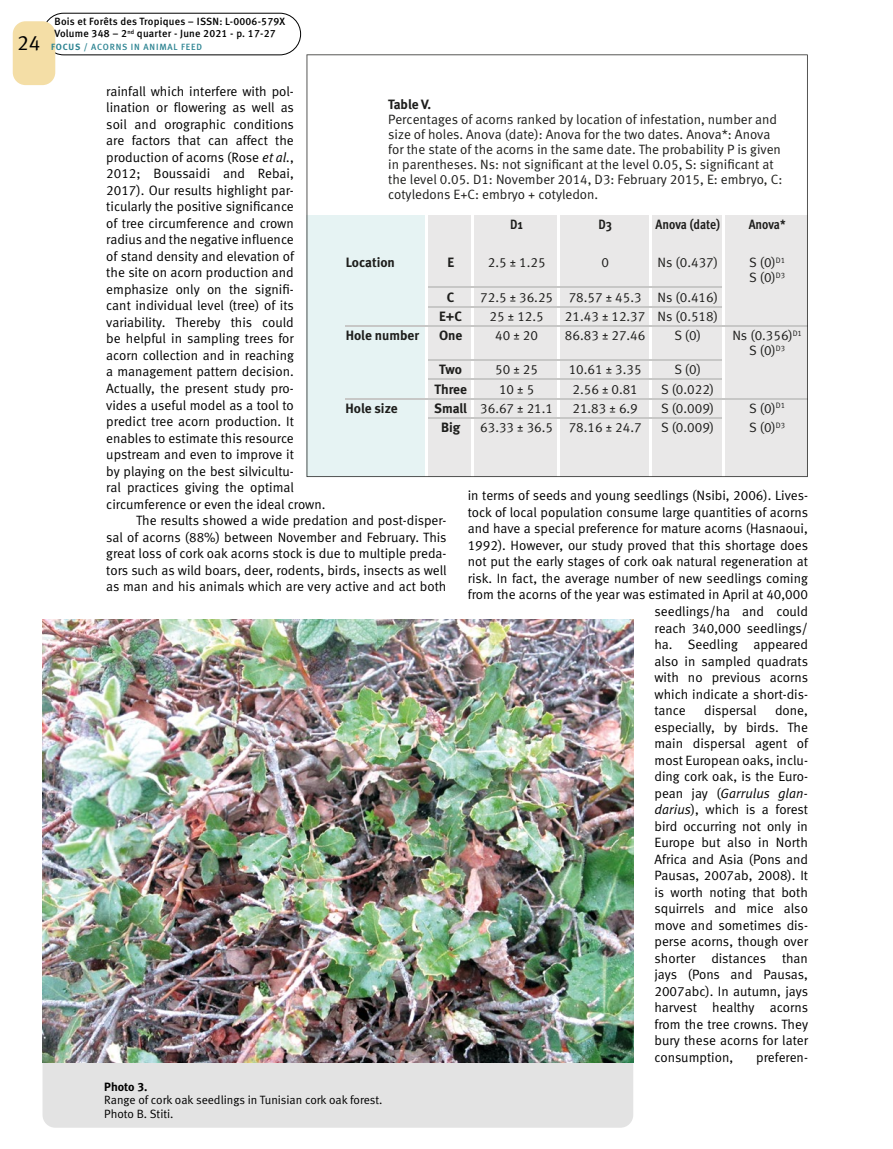
<style>
.page{position:relative;width:893px;height:1149px;background:#fff}
.page>*{position:absolute;margin:0;border:0;box-sizing:border-box;transform-origin:0 0}
.t1{font:21px "Meta Normal LF";color:#000}
.t2{font:13.5px/16.5px "Meta Normal LF";color:#000;text-align:justify}
.t3{font:13.5px/15px "Meta Normal LF";color:#1e1e1c}
.t4{font:13.5px "Meta Bold LF";color:#1e1e1c}
.t5{font:700 13.5px "Meta Cond";color:#1e1e1c}
.t6{font:12px/13.5px "Meta Normal LF";color:#000}
.t7{font:12px "Meta Bold LF";color:#000}
.t8{font:10.5px/12px "Meta Medium LF";letter-spacing:.02em;color:#000}
.t9{font:9px "Meta Medium LF";letter-spacing:.09em;color:#2f8593}
.s1{font-family:"Meta Bold LF"}
.s2{font-style:italic}
</style>
<div class="page">
<div style="left:43px;top:13px;width:258px;height:42px;border:1px solid #000;border-radius:21px"></div>
<div style="left:13px;top:21px;width:42px;height:64px;background:#f4dea6;border-radius:13px"></div>
<svg style="left:307px;top:54px;width:501px;height:423px"></svg>
<div style="left:43px;top:619px;width:590px;height:508px;background:#e3e3e3;border-radius:13px"></div>
<img style="left:43px;top:619px;width:590px;height:443px">
<h1 class="t1" style="left:17px;top:31px;width:25px">24</h1>
<p class="t8" style="left:55px;top:15px;width:232px">Bois et Forêts des Tropiques – ISSN: L-0006-579X<br>Volume 348 – 2<sup>nd</sup> quarter - June 2021 - p. 17-27</p>
<p class="t9" style="left:51px;top:41px;width:152px"><span class="s1">FOCUS /</span> ACORNS IN ANIMAL FEED</p>
<p class="t2" style="left:106px;top:83px;width:189px">rainfall which interfere with pol-</p>
<p class="t2" style="left:106px;top:99px;width:189px">lination or flowering as well as</p>
<p class="t2" style="left:106px;top:116px;width:189px">soil and orographic conditions</p>
<p class="t2" style="left:106px;top:132px;width:189px">are factors that can affect the</p>
<p class="t2" style="left:106px;top:149px;width:189px">production of acorns (Rose <span class="s2">et al.</span>,</p>
<p class="t2" style="left:106px;top:165px;width:189px">2012; Boussaidi and Rebai,</p>
<p class="t2" style="left:106px;top:182px;width:189px">2017). Our results highlight par-</p>
<p class="t2" style="left:106px;top:198px;width:189px">ticularly the positive significance</p>
<p class="t2" style="left:106px;top:215px;width:189px">of tree circumference and crown</p>
<p class="t2" style="left:106px;top:231px;width:189px">radius and the negative influence</p>
<p class="t2" style="left:106px;top:248px;width:189px">of stand density and elevation of</p>
<p class="t2" style="left:106px;top:264px;width:189px">the site on acorn production and</p>
<p class="t2" style="left:106px;top:281px;width:189px">emphasize only on the signifi-</p>
<p class="t2" style="left:106px;top:297px;width:189px">cant individual level (tree) of its</p>
<p class="t2" style="left:106px;top:314px;width:189px">variability. Thereby this could</p>
<p class="t2" style="left:106px;top:330px;width:189px">be helpful in sampling trees for</p>
<p class="t2" style="left:106px;top:347px;width:189px">acorn collection and in reaching</p>
<p class="t2" style="left:106px;top:363px;width:189px">a management pattern decision.</p>
<p class="t2" style="left:106px;top:380px;width:189px">Actually, the present study pro-</p>
<p class="t2" style="left:106px;top:396px;width:189px">vides a useful model as a tool to</p>
<p class="t2" style="left:106px;top:413px;width:189px">predict tree acorn production. It</p>
<p class="t2" style="left:106px;top:429px;width:189px">enables to estimate this resource</p>
<p class="t2" style="left:106px;top:446px;width:189px">upstream and even to improve it</p>
<p class="t2" style="left:106px;top:462px;width:189px">by playing on the best silvicultu-</p>
<p class="t2" style="left:106px;top:479px;width:189px">ral practices giving the optimal</p>
<p class="t2" style="left:106px;top:495px;width:221px">circumference or even the ideal crown.</p>
<p class="t2" style="left:136px;top:512px;width:312px">The results showed a wide predation and post-disper-</p>
<p class="t2" style="left:106px;top:528px;width:342px">sal of acorns (88%) between November and February. This</p>
<p class="t2" style="left:106px;top:545px;width:342px">great loss of cork oak acorns stock is due to multiple preda-</p>
<p class="t2" style="left:106px;top:561px;width:342px">tors such as wild boars, deer, rodents, birds, insects as well</p>
<p class="t2" style="left:106px;top:578px;width:342px">as man and his animals which are very active and act both</p>
<p class="t4" style="left:388px;top:96px;width:45px">Table V.</p>
<p class="t3" style="left:388px;top:111px;width:396px">Percentages of acorns ranked by location of infestation, number and size of holes. Anova (date): Anova for the two dates. Anova*: Anova for the state of the acorns in the same date. The probability P is given in parentheses. Ns: not significant at the level 0.05, S: significant at the level 0.05. D1: November 2014, D3: February 2015, E: embryo, C: cotyledons E+C: embryo + cotyledon.</p>
<p class="t5" style="left:510px;top:216px;width:15px">D1</p>
<p class="t5" style="left:598px;top:216px;width:15px">D3</p>
<p class="t5" style="left:656px;top:216px;width:66px">Anova (date)</p>
<p class="t5" style="left:749px;top:216px;width:38px">Anova*</p>
<p class="t4" style="left:346px;top:254px;width:51px">Location</p>
<p class="t4" style="left:447px;top:254px;width:8px">E</p>
<p class="t3" style="left:488px;top:255px;width:59px">2.5 ± 1.25</p>
<p class="t3" style="left:601px;top:255px;width:9px">0</p>
<p class="t3" style="left:657px;top:255px;width:62px">Ns (0.437)</p>
<p class="t3" style="left:749px;top:255px;width:37px">S (0)<sup>D1<br></sup>S (0)<sup>D3</sup></p>
<p class="t4" style="left:447px;top:289px;width:9px">C</p>
<p class="t3" style="left:480px;top:289px;width:239px">72.5 ± 36.25 78.57 ± 45.3 Ns (0.416)</p>
<p class="t4" style="left:439px;top:308px;width:24px">E+C</p>
<p class="t3" style="left:490px;top:308px;width:56px">25 ± 12.5</p>
<p class="t3" style="left:565px;top:308px;width:155px">21.43 ± 12.37 Ns (0.518)</p>
<p class="t4" style="left:346px;top:327px;width:75px">Hole number</p>
<p class="t4" style="left:439px;top:327px;width:25px">One</p>
<p class="t3" style="left:495px;top:327px;width:44px">40 ± 20</p>
<p class="t3" style="left:565px;top:327px;width:82px">86.83 ± 27.46</p>
<p class="t3" style="left:674px;top:327px;width:28px">S (0)</p>
<p class="t3" style="left:732px;top:327px;width:71px;text-align:center">Ns (0.356)<sup>D1<br></sup>S (0)<sup>D3</sup></p>
<p class="t4" style="left:439px;top:361px;width:24px">Two</p>
<p class="t3" style="left:495px;top:362px;width:44px">50 ± 25</p>
<p class="t3" style="left:569px;top:362px;width:74px">10.61 ± 3.35</p>
<p class="t3" style="left:674px;top:362px;width:28px">S (0)</p>
<p class="t4" style="left:434px;top:381px;width:34px">Three</p>
<p class="t3" style="left:499px;top:381px;width:37px">10 ± 5</p>
<p class="t3" style="left:572px;top:381px;width:67px">2.56 ± 0.81</p>
<p class="t3" style="left:661px;top:381px;width:54px">S (0.022)</p>
<p class="t4" style="left:346px;top:400px;width:54px">Hole size</p>
<p class="t3" style="left:434px;top:400px;width:120px"><span class="s1">Small</span> 36.67 ± 21.1</p>
<p class="t3" style="left:572px;top:400px;width:67px">21.83 ± 6.9</p>
<p class="t3" style="left:661px;top:400px;width:54px">S (0.009)</p>
<p class="t3" style="left:749px;top:400px;width:37px">S (0)<sup>D1</sup></p>
<p class="t4" style="left:441px;top:419px;width:21px">Big</p>
<p class="t3" style="left:480px;top:419px;width:163px">63.33 ± 36.5 78.16 ± 24.7</p>
<p class="t3" style="left:661px;top:419px;width:54px">S (0.009)</p>
<p class="t3" style="left:749px;top:419px;width:37px">S (0)<sup>D3</sup></p>
<p class="t2" style="left:468px;top:487px;width:342px">in terms of seeds and young seedlings (Nsibi, 2006). Lives-</p>
<p class="t2" style="left:468px;top:503px;width:342px">tock of local population consume large quantities of acorns</p>
<p class="t2" style="left:468px;top:520px;width:342px">and have a special preference for mature acorns (Hasnaoui,</p>
<p class="t2" style="left:468px;top:536px;width:342px">1992). However, our study proved that this shortage does</p>
<p class="t2" style="left:468px;top:553px;width:342px">not put the early stages of cork oak natural regeneration at</p>
<p class="t2" style="left:468px;top:569px;width:342px">risk. In fact, the average number of new seedlings coming</p>
<p class="t2" style="left:468px;top:586px;width:342px">from the acorns of the year was estimated in April at 40,000</p>
<p class="t2" style="left:654px;top:602px;width:155px">seedlings/ha and could</p>
<p class="t2" style="left:654px;top:619px;width:155px">reach 340,000 seedlings/</p>
<p class="t2" style="left:654px;top:635px;width:155px">ha. Seedling appeared</p>
<p class="t2" style="left:654px;top:652px;width:155px">also in sampled quadrats</p>
<p class="t2" style="left:654px;top:668px;width:155px">with no previous acorns</p>
<p class="t2" style="left:654px;top:685px;width:155px">which indicate a short-dis-</p>
<p class="t2" style="left:654px;top:701px;width:33px">tance</p>
<p class="t2" style="left:704px;top:701px;width:54px">dispersal</p>
<p class="t2" style="left:654px;top:701px;width:155px;text-indent:121px">done, especially, by birds. The main dispersal agent of most European oaks, inclu&shy;ding cork oak, is the Euro&shy;pean jay (<span class="s2">Garrulus glan&shy;darius</span>), which is a forest bird occurring not only in Europe but also in North Africa and Asia (Pons and Pausas, 2007ab, 2008). It is worth noting that both squirrels and mice also move and sometimes dis&shy;perse acorns, though over shorter distances than jays (Pons and Pausas, 2007abc). In autumn, jays harvest healthy acorns from the tree crowns. They bury these acorns for later consumption,</p>
<p class="t2" style="left:756px;top:1048px;width:53px">preferen-</p>
<p class="t7" style="left:104px;top:1079px;width:45px">Photo 3.</p>
<p class="t6" style="left:104px;top:1092px;width:280px">Range of cork oak seedlings in Tunisian cork oak forest.<br>Photo B. Stiti.</p>
</div>
